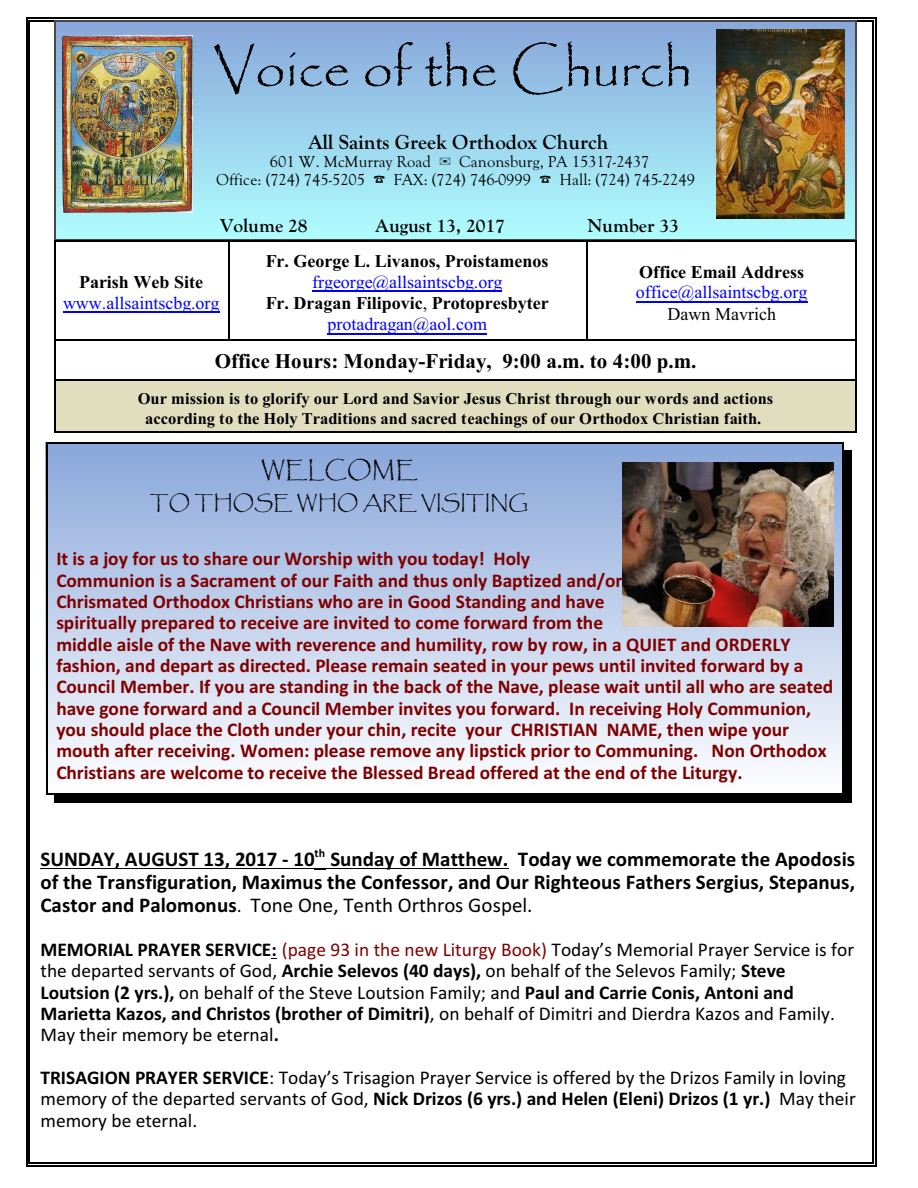
<style>
.page{position:relative;width:918px;height:1188px;background:#fff}
.page>*{position:absolute;margin:0;border:0;box-sizing:border-box;transform-origin:0 0}
.t1{font:54px "Papyrus";letter-spacing:.005em;color:#000}
.t2{font:22.5px "Papyrus";letter-spacing:.005em;color:#000}
.t3{font:700 21px/23px "Calibri";color:#000;text-align:justify}
.t4{font:700 21px "Times New Roman";color:#000}
.t5{font:700 21px "Goudy Old Style T";color:#000}
.t6{font:700 19.5px/21.3px "Calibri";color:#800000}
.t7{font:19.5px/21.3px "Calibri";color:#000}
.t8{font:700 19.5px "Goudy Old Style T";color:#000}
.t9{font:19.5px "Papyrus";letter-spacing:.01em;color:#000}
.t10{font:18px/21.5px "Times New Roman";color:#00f;text-align:center}
.t11{font:700 18px "Times New Roman";color:#000}
.t12{font:18px "Times New Roman";color:#000}
.t13{font:700 16.5px/19.5px "Times New Roman";color:#000;text-align:center}
.t14{font:16.5px "Goudy Old Style T";color:#000}
.s1{font-weight:700;color:#000}
.s2{color:#000}
.s3{font-weight:400;font-size:19.5px}
.s4{font-weight:400}
.s5{font-weight:700}
.s6{color:#800000}
</style>
<div class="page">
<hr style="left:29px;top:20px;width:1px;height:1144px;background:#000">
<hr style="left:872px;top:20px;width:2px;height:1144px;background:#000">
<hr style="left:29px;top:20px;width:845px;height:1px;background:#000">
<hr style="left:29px;top:1163px;width:845px;height:1px;background:#000">
<hr style="left:26px;top:17px;width:1px;height:1150px;background:#000">
<hr style="left:875px;top:17px;width:2px;height:1150px;background:#000">
<hr style="left:26px;top:17px;width:851px;height:2px;background:#000">
<hr style="left:26px;top:1166px;width:851px;height:1px;background:#000">
<img style="left:55px;top:22px;width:801px;height:217px">
<hr style="left:54px;top:20px;width:1px;height:220px;background:#474747">
<hr style="left:856px;top:20px;width:1px;height:220px;background:#474747">
<hr style="left:54px;top:20px;width:803px;height:2px;background:#474747">
<hr style="left:54px;top:239px;width:803px;height:1px;background:#474747">
<hr style="left:54px;top:241px;width:1px;height:98px;background:#000">
<hr style="left:54px;top:241px;width:174px;height:1px;background:#000">
<hr style="left:228px;top:241px;width:2px;height:98px;background:#000">
<hr style="left:228px;top:241px;width:358px;height:1px;background:#000">
<hr style="left:586px;top:241px;width:2px;height:98px;background:#000">
<hr style="left:856px;top:241px;width:1px;height:98px;background:#000">
<hr style="left:586px;top:241px;width:271px;height:1px;background:#000">
<hr style="left:54px;top:339px;width:1px;height:41px;background:#000">
<hr style="left:54px;top:339px;width:174px;height:2px;background:#000">
<hr style="left:228px;top:339px;width:358px;height:2px;background:#000">
<hr style="left:856px;top:339px;width:1px;height:41px;background:#000">
<hr style="left:586px;top:339px;width:271px;height:2px;background:#000">
<div style="left:54px;top:380px;width:803px;height:53px;background:#e0debf"></div>
<hr style="left:54px;top:380px;width:1px;height:53px;background:#000">
<hr style="left:856px;top:380px;width:1px;height:53px;background:#000">
<hr style="left:54px;top:380px;width:803px;height:1px;background:#000">
<hr style="left:54px;top:431px;width:803px;height:2px;background:#000">
<img style="left:716px;top:29px;width:129px;height:190px">
<img style="left:47px;top:444px;width:795px;height:350px">
<img style="left:623px;top:463px;width:211px;height:164px">
<hr style="left:46px;top:443px;width:1px;height:352px;background:#000">
<hr style="left:842px;top:443px;width:2px;height:352px;background:#000">
<hr style="left:46px;top:443px;width:797px;height:1px;background:#000">
<hr style="left:46px;top:794px;width:797px;height:1px;background:#000">
<div style="left:844px;top:451px;width:8px;height:352px;background:#000"></div>
<div style="left:54px;top:795px;width:798px;height:8px;background:#000"></div>
<hr style="left:63px;top:312px;width:156px;height:1px;background:#00f">
<hr style="left:312px;top:290px;width:190px;height:1px;background:#00f">
<hr style="left:327px;top:333px;width:160px;height:1px;background:#00f">
<hr style="left:636px;top:301px;width:171px;height:1px;background:#00f">
<hr style="left:40px;top:868px;width:275px;height:1px;background:#000">
<hr style="left:326px;top:868px;width:183px;height:1px;background:#000">
<img style="left:63px;top:36px;width:130px;height:177px">
<svg style="left:440px;top:158px;width:10px;height:7px"></svg>
<svg style="left:374px;top:176px;width:11px;height:7px"></svg>
<svg style="left:540px;top:176px;width:11px;height:7px"></svg>
<h1 class="t1" style="left:213px;top:42px;width:480px">Voice of the Church</h1>
<p class="t5" style="left:308px;top:130px;width:301px">All Saints Greek Orthodox Church</p>
<p class="t14" style="left:270px;top:152px;width:163px">601 W. McMurray Road</p>
<p class="t14" style="left:459px;top:152px;width:192px">Canonsburg, PA 15317-2437</p>
<p class="t14" style="left:216px;top:170px;width:150px">Office: (724) 745-5205</p>
<p class="t14" style="left:394px;top:170px;width:139px">FAX: (724) 746-0999</p>
<p class="t14" style="left:560px;top:170px;width:137px">Hall: (724) 745-2249</p>
<p class="t8" style="left:220px;top:214px;width:89px">Volume 28</p>
<p class="t8" style="left:376px;top:214px;width:131px">August 13, 2017</p>
<p class="t8" style="left:588px;top:214px;width:93px">Number 33</p>
<p class="t11" style="left:266px;top:255px;width:284px">Fr. George L. Livanos, Proistamenos</p>
<p class="t10" style="left:266px;top:273px;width:284px">frgeorge@allsaintscbg.org<br><span class="s1">Fr. Dragan Filipovic</span><span class="s2">,</span> <span class="s1">Protopresbyter </span>protadragan@aol.com</p>
<p class="t11" style="left:639px;top:265px;width:166px">Office Email Address</p>
<p class="t10" style="left:636px;top:283px;width:173px">office@allsaintscbg.org</p>
<p class="t12" style="left:668px;top:307px;width:110px">Dawn Mavrich</p>
<p class="t4" style="left:215px;top:354px;width:483px">Office Hours: Monday-Friday, 9:00 a.m. to 4:00 p.m.</p>
<p class="t13" style="left:138px;top:391px;width:637px">Our mission is to glorify our Lord and Savior Jesus Christ through our words and actions according to the Holy Traditions and sacred teachings of our Orthodox Christian faith.</p>
<p class="t11" style="left:79px;top:276px;width:125px">Parish Web Site</p>
<p class="t10" style="left:63px;top:294px;width:158px">www.allsaintscbg.org</p>
<p class="t2" style="left:261px;top:459px;width:158px">WELCOME</p>
<p class="t9" style="left:150px;top:493px;width:380px">TO THOSE WHO ARE VISITING</p>
<p class="t6" style="left:56px;top:550px;width:778px">It is a joy for us to share our Worship with you today! Holy<br>Communion is a Sacrament of our Faith and thus only Baptized and/or<br>Chrismated Orthodox Christians who are in Good Standing and have<br>spiritually prepared to receive are invited to come forward from the<br>middle aisle of the Nave with reverence and humility, row by row, in a QUIET and ORDERLY fashion, and depart as directed. Please remain seated in your pews until invited forward by a Council Member. If you are standing in the back of the Nave, please wait until all who are seated have gone forward and a Council Member invites you forward. In receiving Holy Communion, you should place the Cloth under your chin, recite your CHRISTIAN NAME, then wipe your mouth after receiving. Women: please remove any lipstick prior to Communing. Non Orthodox Christians are welcome to receive the Blessed Bread offered at the end of the Liturgy.</p>
<p class="t3" style="left:40px;top:849px;width:816px">SUNDAY, AUGUST 13, 2017 - 10<sup>th</sup> Sunday of Matthew. Today we commemorate the Apodosis of the Transfiguration, Maximus the Confessor, and Our Righteous Fathers Sergius, Stepanus, Castor and Palomonus<span class="s3">.</span> <span class="s4">Tone One, Tenth Orthros Gospel.</span></p>
<p class="t7" style="left:40px;top:941px;width:815px"><span class="s5">MEMORIAL PRAYER SERVICE:</span> <span class="s6">(page 93 in the new Liturgy Book)</span> Today’s Memorial Prayer Service is for the departed servants of God, <span class="s5">Archie Selevos (40 days),</span> on behalf of the Selevos Family; <span class="s5">Steve Loutsion (2 yrs.),</span> on behalf of the Steve Loutsion Family; and <span class="s5">Paul and Carrie Conis, Antoni and Marietta Kazos, and Christos (brother of Dimitri)</span>, on behalf of Dimitri and Dierdra Kazos and Family.<br>May their memory be eternal<span class="s5">.</span></p>
<p class="t7" style="left:40px;top:1069px;width:817px"><span class="s5">TRISAGION PRAYER SERVICE</span>: Today’s Trisagion Prayer Service is offered by the Drizos Family in loving memory of the departed servants of God, <span class="s5">Nick Drizos (6 yrs.) and Helen (Eleni) Drizos (1 yr.)</span> May their memory be eternal.</p>
</div>
